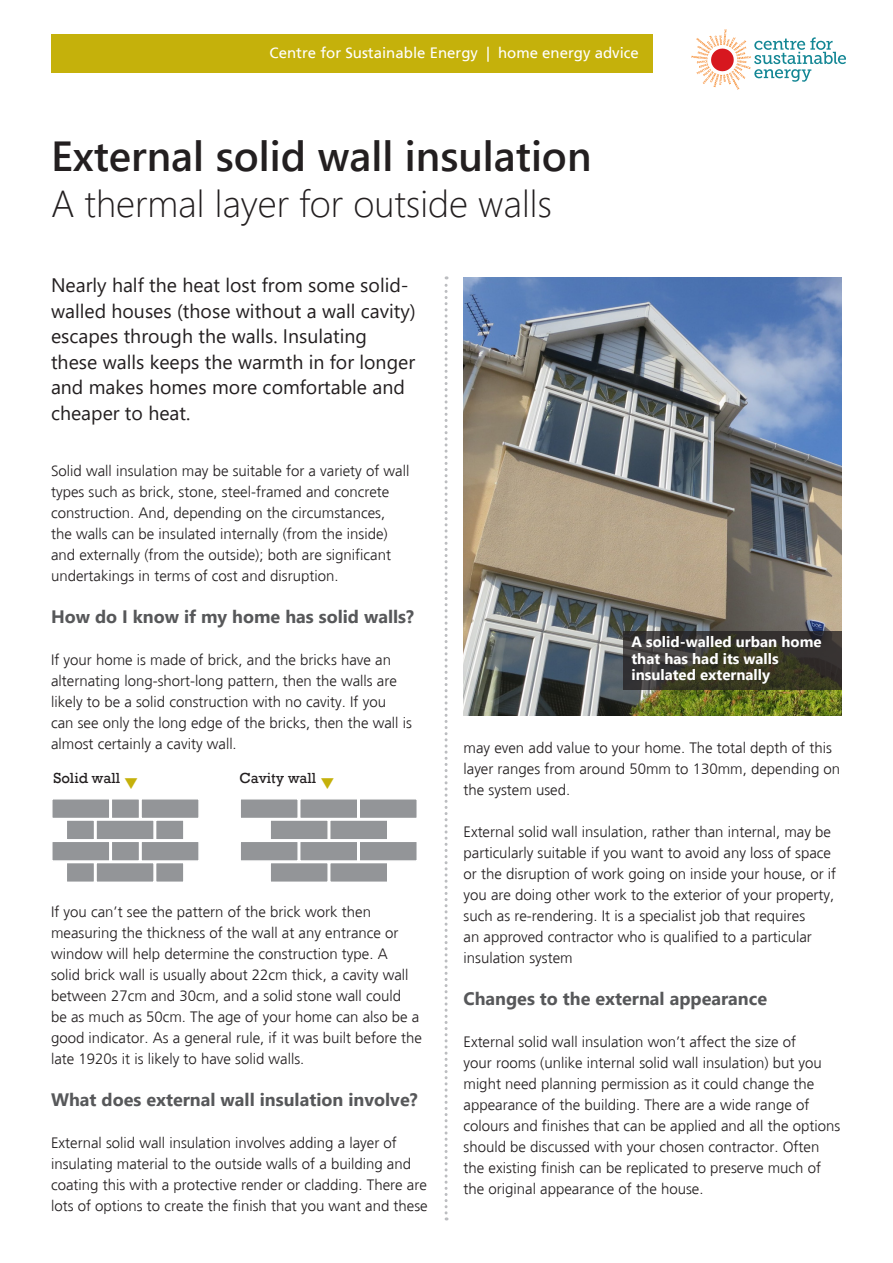
<style>
.page{position:relative;width:893px;height:1263px;background:#fff}
.page>*{position:absolute;margin:0;border:0;box-sizing:border-box;transform-origin:0 0}
.t1{font:600 42px "Segoe UI";color:#231f20}
.t2{font:300 37.5px "Segoe UI";color:#231f20}
.standfirst{font:19.5px/25.5px "Segoe UI";color:#231f20}
.subhead{font:700 18px "Segoe UI";color:#57585a}
.subhead-2{font:300 15px/21px "Frutiger";color:#231f20}
.t3{font:700 15px/16.5px "Segoe UI";color:#fff}
.t4{font:15px "Frutiger";color:#fff}
.t5{font:15px "Rockwell";color:#231f20}
.s1{color:#c5b10b}
</style>
<div class="page">
<div style="left:51px;top:34px;width:602px;height:38px;background:#c5b10b"></div>
<svg style="left:445px;top:276px;width:3px;height:944px"></svg>
<div style="left:239px;top:798px;width:60px;height:21px;background:#939598;border:2px solid #fff"></div>
<div style="left:299px;top:798px;width:59px;height:21px;background:#939598;border:2px solid #fff"></div>
<div style="left:358px;top:798px;width:60px;height:21px;background:#939598;border:2px solid #fff"></div>
<div style="left:239px;top:840px;width:60px;height:22px;background:#939598;border:2px solid #fff"></div>
<div style="left:299px;top:840px;width:59px;height:22px;background:#939598;border:2px solid #fff"></div>
<div style="left:358px;top:840px;width:60px;height:22px;background:#939598;border:2px solid #fff"></div>
<div style="left:269px;top:819px;width:60px;height:21px;background:#939598;border:2px solid #fff"></div>
<div style="left:329px;top:819px;width:59px;height:21px;background:#939598;border:2px solid #fff"></div>
<div style="left:269px;top:862px;width:60px;height:21px;background:#939598;border:2px solid #fff"></div>
<div style="left:329px;top:862px;width:59px;height:21px;background:#939598;border:2px solid #fff"></div>
<div style="left:51px;top:798px;width:60px;height:21px;background:#939598;border:2px solid #fff"></div>
<div style="left:111px;top:798px;width:29px;height:21px;background:#939598;border:2px solid #fff"></div>
<div style="left:140px;top:798px;width:60px;height:21px;background:#939598;border:2px solid #fff"></div>
<div style="left:66px;top:819px;width:29px;height:21px;background:#939598;border:2px solid #fff"></div>
<div style="left:95px;top:819px;width:60px;height:21px;background:#939598;border:2px solid #fff"></div>
<div style="left:155px;top:819px;width:30px;height:21px;background:#939598;border:2px solid #fff"></div>
<div style="left:66px;top:862px;width:29px;height:21px;background:#939598;border:2px solid #fff"></div>
<div style="left:95px;top:862px;width:60px;height:21px;background:#939598;border:2px solid #fff"></div>
<div style="left:155px;top:862px;width:30px;height:21px;background:#939598;border:2px solid #fff"></div>
<div style="left:51px;top:840px;width:60px;height:22px;background:#939598;border:2px solid #fff"></div>
<div style="left:111px;top:840px;width:29px;height:22px;background:#939598;border:2px solid #fff"></div>
<div style="left:140px;top:840px;width:60px;height:22px;background:#939598;border:2px solid #fff"></div>
<svg style="left:691px;top:29px;width:155px;height:61px"></svg>
<img style="left:463px;top:278px;width:379px;height:438px">
<svg style="left:623px;top:631px;width:219px;height:59px;background:#38362c"></svg>
<p class="t4" style="left:270px;top:44px;width:371px">Centre for Sustainable Energy | home energy advice</p>
<p class="t1" style="left:51px;top:116px;width:542px">External solid wall insulation</p>
<p class="t2" style="left:51px;top:169px;width:503px">A thermal layer for outside walls</p>
<p class="standfirst" style="left:51px;top:271px;width:366px">Nearly half the heat lost from some solid&shy;walled houses (those without a wall cavity) escapes through the walls. Insulating these walls keeps the warmth in for longer and makes homes more comfortable and cheaper to heat.</p>
<p class="subhead-2" style="left:51px;top:461px;width:360px">Solid wall insulation may be suitable for a variety of wall types such as brick, stone, steel-framed and concrete construction. And, depending on the circumstances, the walls can be insulated internally (from the inside) and externally (from the outside); both are significant undertakings in terms of cost and disruption.</p>
<p class="subhead" style="left:51px;top:600px;width:365px">How do I know if my home has solid walls?</p>
<p class="subhead-2" style="left:51px;top:650px;width:362px">If your home is made of brick, and the bricks have an alternating long-short-long pattern, then the walls are likely to be a solid construction with no cavity. If you can see only the long edge of the bricks, then the wall is almost certainly a cavity wall.</p>
<p class="t5" style="left:53px;top:769px;width:87px">Solid wall <span class="s1">❑</span></p>
<p class="t5" style="left:239px;top:769px;width:97px">Cavity wall <span class="s1">❑</span></p>
<p class="subhead-2" style="left:51px;top:902px;width:372px">If you can’t see the pattern of the brick work then measuring the thickness of the wall at any entrance or window will help determine the construction type. A<br>solid brick wall is usually about 22cm thick, a cavity wall between 27cm and 30cm, and a solid stone wall could<br>be as much as 50cm. The age of your home can also be a good indicator. As a general rule, if it was built before the late 1920s it is likely to have solid walls.</p>
<p class="subhead" style="left:51px;top:1083px;width:368px">What does external wall insulation involve?</p>
<p class="subhead-2" style="left:51px;top:1133px;width:378px">External solid wall insulation involves adding a layer of insulating material to the outside walls of a building and coating this with a protective render or cladding. There are lots of options to create the finish that you want and these</p>
<p class="t3" style="left:631px;top:632px;width:192px">A solid-walled urban home that has had its walls insulated externally</p>
<p class="subhead-2" style="left:463px;top:737px;width:378px">may even add value to your home. The total depth of this layer ranges from around 50mm to 130mm, depending on the system used.</p>
<p class="subhead-2" style="left:463px;top:821px;width:374px">External solid wall insulation, rather than internal, may be particularly suitable if you want to avoid any loss of space or the disruption of work going on inside your house, or if you are doing other work to the exterior of your property, such as re-rendering. It is a specialist job that requires<br>an approved contractor who is qualified to a particular insulation system</p>
<p class="subhead" style="left:463px;top:981px;width:305px">Changes to the external appearance</p>
<p class="subhead-2" style="left:463px;top:1031px;width:378px">External solid wall insulation won’t affect the size of<br>your rooms (unlike internal solid wall insulation) but you might need planning permission as it could change the appearance of the building. There are a wide range of colours and finishes that can be applied and all the options should be discussed with your chosen contractor. Often the existing finish can be replicated to preserve much of the original appearance of the house.</p>
</div>
